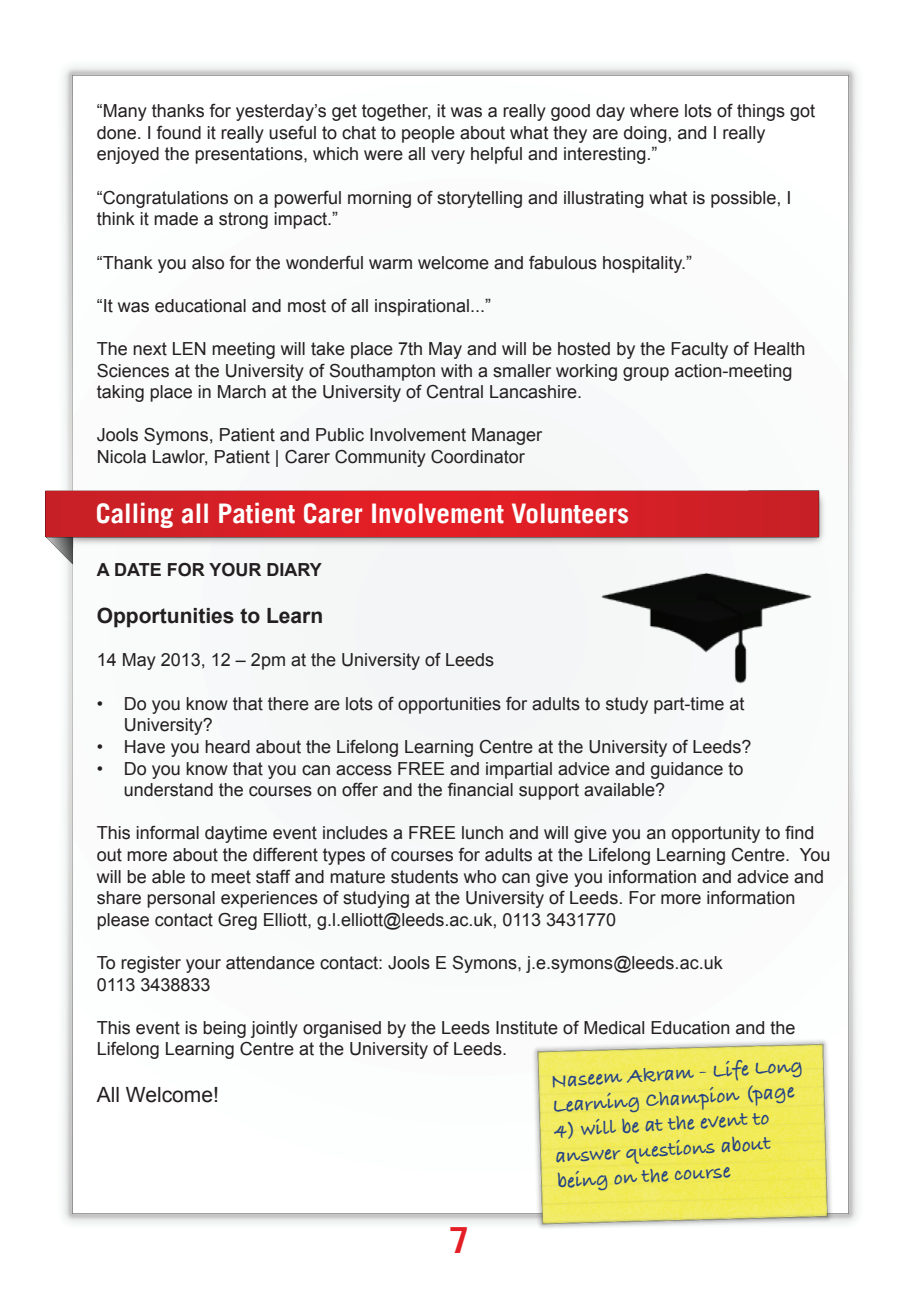
<style>
.page{position:relative;width:919px;height:1289px;background:#fff}
.page>*{position:absolute;margin:0;border:0;box-sizing:border-box;transform-origin:0 0}
.t1{font:700 36px "Trade Gothic LT";color:#e41e25}
.t2{font:700 27px "Trade Gothic LT";color:#fff}
.t3{font:21px/25px "Bradley Hand ITCTT Bold";color:#234185}
.t4{font:700 21px "Arial";color:#231f20}
.t5{font:21px "Arial";color:#231f20}
.t6{font:18px/21.6px "Arial";color:#231f20}
.t7{font:700 18px "Arial";color:#231f20}
</style>
<div class="page">
<img style="left:63px;top:66px;width:796px;height:1158px">
<img style="left:45px;top:462px;width:801px;height:121px">
<img style="left:594px;top:563px;width:225px;height:125px">
<img style="left:525px;top:1015px;width:321px;height:214px">
<p class="t6" style="left:97px;top:100px;width:720px">“Many thanks for yesterday’s get together, it was a really good day where lots of things got done. I found it really useful to chat to people about what they are doing, and I really enjoyed the presentations, which were all very helpful and interesting.”</p>
<p class="t6" style="left:97px;top:187px;width:696px">“Congratulations on a powerful morning of storytelling and illustrating what is possible, I think it made a strong impact.”</p>
<p class="t6" style="left:97px;top:251px;width:596px">“Thank you also for the wonderful warm welcome and fabulous hospitality.”</p>
<p class="t6" style="left:97px;top:295px;width:396px">“It was educational and most of all inspirational...”</p>
<p class="t6" style="left:97px;top:338px;width:710px">The next LEN meeting will take place 7th May and will be hosted by the Faculty of Health<br>Sciences at the University of Southampton with a smaller working group action-meeting taking place in March at the University of Central Lancashire.</p>
<p class="t6" style="left:97px;top:424px;width:447px">Jools Symons, Patient and Public Involvement Manager<br>Nicola Lawlor, Patient | Carer Community Coordinator</p>
<h2 class="t2" style="left:96px;top:496px;width:535px">Calling all Patient Carer Involvement Volunteers</h2>
<p class="t7" style="left:97px;top:558px;width:226px">A DATE FOR YOUR DIARY</p>
<p class="t4" style="left:97px;top:602px;width:228px">Opportunities to Learn</p>
<p class="t6" style="left:97px;top:649px;width:399px">14 May 2013, 12 – 2pm at the University of Leeds</p>
<p class="t6" style="left:124px;top:692px;width:622px;text-indent:-27px">• Do you know that there are lots of opportunities for adults to study part-time at<br>University?</p>
<p class="t6" style="left:97px;top:736px;width:656px">• Have you heard about the Lifelong Learning Centre at the University of Leeds?</p>
<p class="t6" style="left:124px;top:757px;width:621px;text-indent:-27px">• Do you know that you can access FREE and impartial advice and guidance to understand the courses on offer and the financial support available?</p>
<p class="t6" style="left:97px;top:822px;width:735px">This informal daytime event includes a FREE lunch and will give you an opportunity to find out more about the different types of courses for adults at the Lifelong Learning Centre. You will be able to meet staff and mature students who can give you information and advice and share personal experiences of studying at the University of Leeds. For more information please contact Greg Elliott, g.l.elliott@leeds.ac.uk, 0113 3431770</p>
<p class="t6" style="left:97px;top:952px;width:627px">To register your attendance contact: Jools E Symons, j.e.symons@leeds.ac.uk<br>0113 3438833</p>
<p class="t6" style="left:97px;top:1016px;width:700px">This event is being jointly organised by the Leeds Institute of Medical Education and the<br>Lifelong Learning Centre at the University of Leeds.</p>
<p class="t5" style="left:97px;top:1081px;width:124px">All Welcome!</p>
<p class="t3" style="left:549px;top:1068px;width:254px;rotate:-4deg">Naseem Akram - Life Long<br>Learning Champion (page</p>
<p class="t3" style="left:552px;top:1118px;width:218px;text-align:justify;rotate:-4deg">4) will be at the event to answer questions about being on the course</p>
<h1 class="t1" style="left:449px;top:1217px;width:22px">7</h1>
</div>
